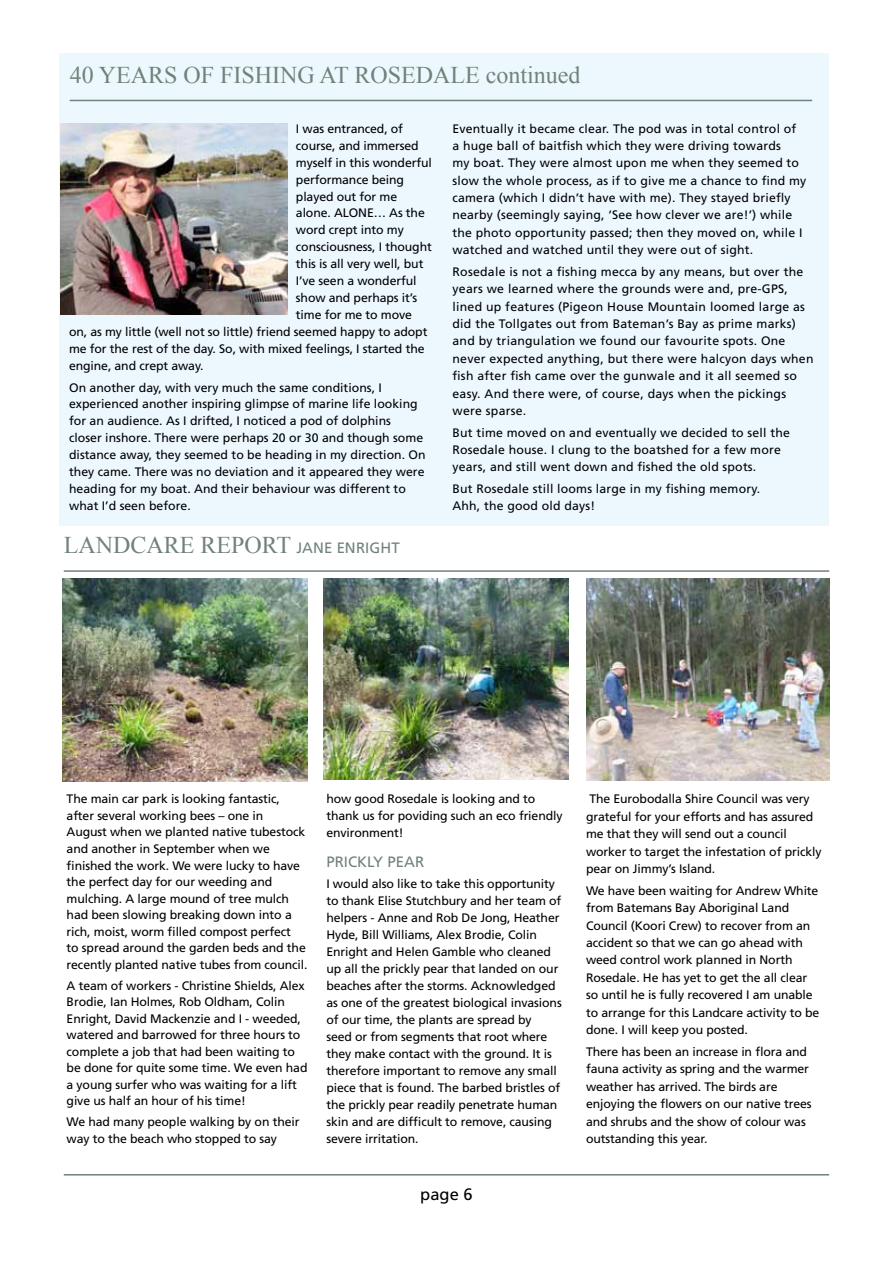
<style>
.page{position:relative;width:893px;height:1263px;background:#fff}
.page>*{position:absolute;margin:0;border:0;box-sizing:border-box;transform-origin:0 0}
.t1{font:24px "Times New Roman";color:#718279}
.t2{font:16.5px "Frutiger";color:#000}
.t3{font:15px "Frutiger";color:#718279}
.t4{font:12.3px/17px "Frutiger";letter-spacing:-.01em;color:#000}
.t5{font:12.3px/17.4px "Frutiger";letter-spacing:.015em;color:#000}
.t6{font:12.3px/17.4px "Frutiger";letter-spacing:.02em;color:#000}
</style>
<div class="page">
<div style="left:60px;top:53px;width:769px;height:473px;background:#edf8fe"></div>
<hr style="left:64px;top:570px;width:765px;height:2px;background:#718279">
<hr style="left:70px;top:100px;width:742px;height:1px;background:#718279">
<hr style="left:64px;top:1174px;width:765px;height:1px;background:#718279">
<img style="left:62px;top:578px;width:246px;height:203px">
<img style="left:323px;top:578px;width:245px;height:202px">
<img style="left:587px;top:578px;width:242px;height:203px">
<img style="left:60px;top:123px;width:227px;height:192px">
<h1 class="t1" style="left:70px;top:59px;width:512px">40 YEARS OF FI SHING AT RO SEDALE CONTINUED</h1>
<p class="t4" style="left:296px;top:120px;width:137px">I was entranced, of course, and immersed myself in this wonderful performance being played out for me alone. ALO</p>
<p class="t4" style="left:358px;top:205px;width:68px">NE… As the</p>
<p class="t4" style="left:296px;top:222px;width:109px">word crept into my</p>
<p class="t4" style="left:296px;top:239px;width:137px">consciousness, I thought</p>
<p class="t4" style="left:296px;top:256px;width:129px">this is all very well, but</p>
<p class="t4" style="left:296px;top:273px;width:122px">I’ve seen a wonderful</p>
<p class="t4" style="left:296px;top:290px;width:123px">show and perhaps it’s</p>
<p class="t4" style="left:296px;top:307px;width:118px">time for me to move</p>
<p class="t4" style="left:69px;top:324px;width:360px">on, as my little (well not so little) friend seemed happy to adopt</p>
<p class="t4" style="left:69px;top:341px;width:357px">me for the rest of the day. So, with mixed feelings, I started the</p>
<p class="t4" style="left:69px;top:358px;width:136px">engine, and crept away.</p>
<p class="t4" style="left:69px;top:379px;width:358px">On another day, with very much the same conditions, I experienced another inspiring glimpse of marine life looking for an audience. As I drifted, I noticed a pod of dolphins closer inshore. There were perhaps 20 or 30 and though some distance away, they seemed to be heading in my direction. On they came. There was no deviation and it appeared they were heading for my boat. And their behaviour was different to what I’d seen before.</p>
<h1 class="t1" style="left:64px;top:529px;width:33px">LANDCAR</h1>
<h1 class="t1" style="left:180px;top:529px;width:68px">E REPORT</h1>
<p class="t3" style="left:297px;top:539px;width:105px">Jane En right</p>
<p class="t5" style="left:452px;top:120px;width:355px">Eventually it became clear. The pod was in total control of<br>a huge ball of baitfish which they were driving towards<br>my boat. They were almost upon me when they seemed to slow the whole process, as if to give me a chance to find my camera (which I didn’t have with me). They stayed briefly nearby (seemingly saying, ‘See how clever we are!’) while the photo opportunity passed; then they moved on, while I watched and watched until they were out of sight.</p>
<p class="t6" style="left:452px;top:263px;width:362px">Rosedale is not a fishing mecca by any means, but over the years we learned where the grounds were and, pre-GPS, lined up features (Pigeon House Mountain loomed large as did the Tollgates out from Bateman’s Bay as prime marks) and by triangulation we found our favourite spots. One never expected anything, but there were halcyon days when fish after fish came over the gunwale and it all seemed so easy. And there were, of course, days when the pickings were sparse.</p>
<p class="t5" style="left:452px;top:424px;width:339px">But time moved on and eventually we decided to sell the<br>Rosedale house. I clung to the boatshed for a few more years, and still went down and fished the old spots.</p>
<p class="t5" style="left:452px;top:480px;width:309px">But Rosedale still looms large in my fishing memory.<br>Ahh, the good old days!</p>
<p class="t4" style="left:67px;top:791px;width:242px;line-height:16.5px">The main car park is looking fantastic, after several working bees – one in<br>August when we planted native tubestock and another in September when we finished the work. We were lucky to have the perfect day for our weeding and mulching. A large mound of tree mulch had been slowing breaking down into a rich, moist, worm filled compost perfect<br>to spread around the garden beds and the recently planted native tubes from council.</p>
<p class="t4" style="left:67px;top:977px;width:242px;line-height:16.5px">A team of workers - Christine Shields, Alex Brodie, Ian Holmes, Rob Oldham, Colin Enright, David Mackenzie and I - weeded, watered and barrowed for three hours to complete a job that had been waiting to be done for quite some time. We even had a young surfer who was waiting for a lift give us half an hour of his time!</p>
<p class="t4" style="left:67px;top:1114px;width:234px;line-height:16.5px">We had many people walking by on their way to the beach who stopped to say</p>
<p class="t4" style="left:326px;top:791px;width:238px">how good Rosedale is looking and to thank us for poviding such an eco friendly environment!</p>
<p class="t3" style="left:326px;top:853px;width:99px">Prickly Pear</p>
<p class="t4" style="left:326px;top:875px;width:237px">I would also like to take this opportunity to thank Elise Stutchbury and her team of helpers - Anne and Rob De Jong, Heather Hyde, Bill Williams, Alex Brodie, Colin Enright and Helen Gamble who cleaned up all the prickly pear that landed on our beaches after the storms. Acknowledged as one of the greatest biological invasions of our time, the plants are spread by<br>seed or from segments that root where they make contact with the ground. It is therefore important to remove any small piece that is found. The barbed bristles of the prickly pear readily penetrate human skin and are difficult to remove, causing severe irritation.</p>
<h2 class="t2" style="left:420px;top:1185px;width:54px">page 6</h2>
<p class="t4" style="left:586px;top:790px;width:237px;line-height:17.4px">The Eurobodalla Shire Council was very grateful for your efforts and has assured me that they will send out a council worker to target the infestation of prickly pear on Jimmy’s Island.</p>
<p class="t4" style="left:586px;top:882px;width:235px;line-height:17.4px">We have been waiting for Andrew White from Batemans Bay Aboriginal Land Council (Koori Crew) to recover from an accident so that we can go ahead with weed control work planned in North Rosedale. He has yet to get the all clear so until he is fully recovered I am unable to arrange for this Landcare activity to be done. I will keep you posted.</p>
<p class="t4" style="left:586px;top:1043px;width:227px;line-height:17.4px">There has been an increase in flora and fauna activity as spring and the warmer weather has arrived. The birds are enjoying the flowers on our native trees and shrubs and the show of colour was outstanding this year.</p>
</div>
